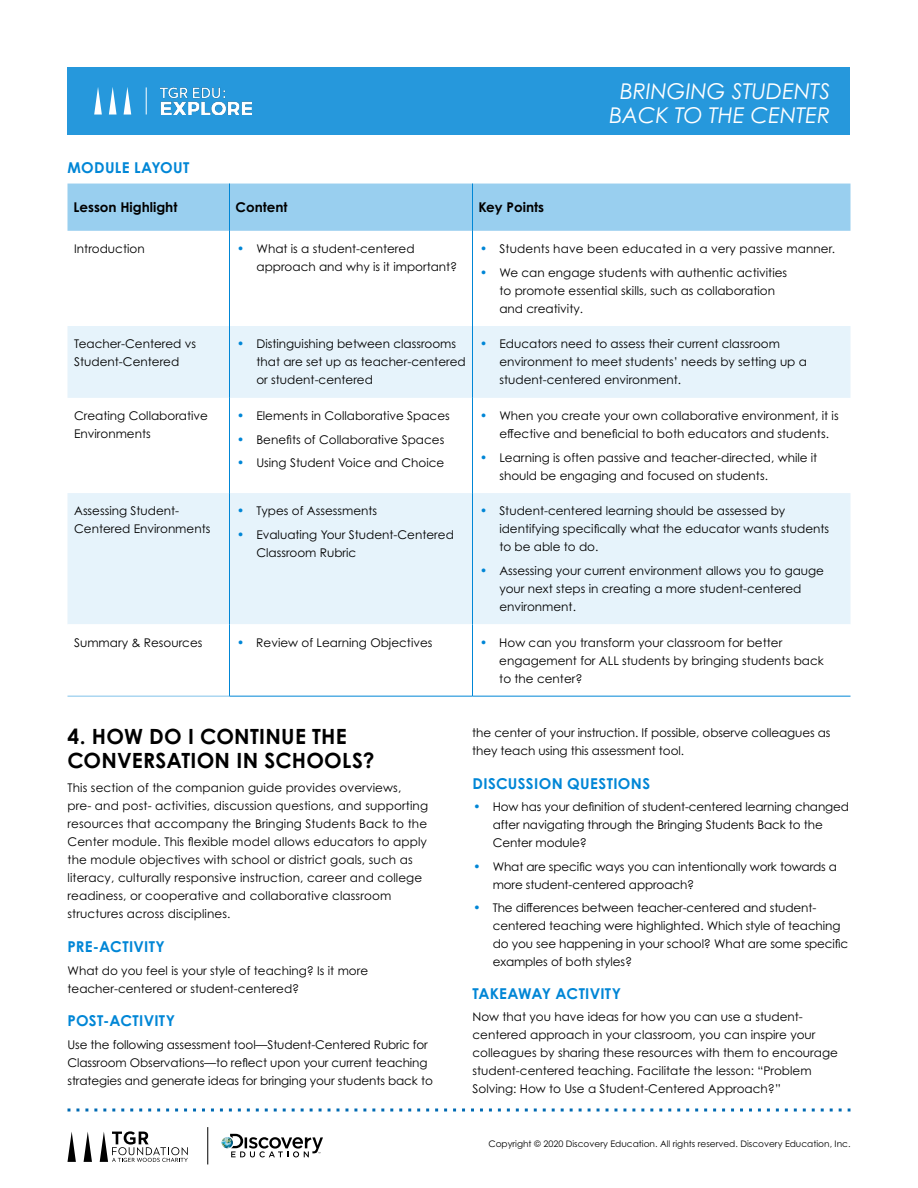
<style>
.page{position:relative;width:918px;height:1188px;background:#fff}
.page>*{position:absolute;margin:0;border:0;box-sizing:border-box;transform-origin:0 0}
.t1{font:italic 21.75px/24px "Century Gothic Pro";color:#fff;text-align:center}
.t2{font:700 21px/24px "Century Gothic Pro";letter-spacing:.01em;color:#000}
.t3{font:700 15px "Century Gothic Pro";letter-spacing:.02em;color:#0086d6}
.t4{font:700 13.5px "Century Gothic Pro";color:#000}
.t5{font:12px/18px "Century Gothic Pro";color:#000}
.t6{font:9px "Century Gothic Pro";color:#000}
.s1{font-family:"Futura";font-weight:500;font-stretch:condensed;color:#0086d6}
</style>
<div class="page">
<div style="left:68px;top:68px;width:782px;height:67px;background:#2698dc"></div>
<svg style="left:146px;top:87px;width:1px;height:27px"></svg>
<img style="left:161px;top:88px;width:91px;height:27px">
<svg style="left:109px;top:87px;width:8px;height:28px"></svg>
<svg style="left:94px;top:87px;width:8px;height:28px"></svg>
<svg style="left:124px;top:87px;width:7px;height:28px"></svg>
<svg style="left:68px;top:1108px;width:782px;height:4px"></svg>
<svg style="left:84px;top:1132px;width:8px;height:30px"></svg>
<svg style="left:67px;top:1132px;width:9px;height:30px"></svg>
<svg style="left:100px;top:1131px;width:88px;height:31px"></svg>
<svg style="left:222px;top:1134px;width:101px;height:23px"></svg>
<hr style="left:208px;top:1127px;width:1px;height:37px;background:#000">
<div style="left:68px;top:184px;width:782px;height:47px;background:#99cfef"></div>
<svg style="left:68px;top:326px;width:782px;height:298px;fill:#e6f3fb"></svg>
<svg style="left:68px;top:695px;width:782px;height:1px"></svg>
<hr style="left:229px;top:184px;width:1px;height:47px;background:#0086d6">
<hr style="left:472px;top:184px;width:1px;height:47px;background:#0086d6">
<hr style="left:229px;top:231px;width:1px;height:95px;background:#0086d6">
<hr style="left:472px;top:231px;width:1px;height:95px;background:#0086d6">
<hr style="left:229px;top:326px;width:1px;height:72px;background:#0086d6">
<hr style="left:472px;top:326px;width:1px;height:72px;background:#0086d6">
<hr style="left:229px;top:398px;width:1px;height:95px;background:#0086d6">
<hr style="left:472px;top:398px;width:1px;height:95px;background:#0086d6">
<hr style="left:229px;top:493px;width:1px;height:131px;background:#0086d6">
<hr style="left:472px;top:493px;width:1px;height:131px;background:#0086d6">
<hr style="left:229px;top:624px;width:1px;height:72px;background:#0086d6">
<hr style="left:472px;top:624px;width:1px;height:72px;background:#0086d6">
<hr style="left:68px;top:696px;width:161px;height:1px;background:#80c3eb">
<hr style="left:229px;top:696px;width:243px;height:1px;background:#0086d6">
<hr style="left:472px;top:696px;width:378px;height:1px;background:#0086d6">
<h1 class="t1" style="left:610px;top:79px;width:222px">BRINGING STUDENTS<br>BACK TO THE CENTER</h1>
<p class="t3" style="left:68px;top:158px;width:123px">MODULE LAYOUT</p>
<p class="t4" style="left:74px;top:199px;width:105px">Lesson Highlight</p>
<p class="t4" style="left:236px;top:199px;width:54px">Content</p>
<p class="t4" style="left:478px;top:199px;width:67px">Key Points</p>
<p class="t5" style="left:74px;top:240px;width:72px">Introduction</p>
<p class="t5" style="left:256px;top:240px;width:202px;text-indent:-20px"><span class="s1">•</span> What is a student-centered approach and why is it important?</p>
<p class="t5" style="left:479px;top:240px;width:357px"><span class="s1">•</span> Students have been educated in a very passive manner.</p>
<p class="t5" style="left:499px;top:263px;width:289px;text-indent:-20px"><span class="s1">•</span> We can engage students with authentic activities to promote essential skills, such as collaboration and creativity.</p>
<p class="t5" style="left:74px;top:335px;width:123px">Teacher-Centered vs<br>Student-Centered</p>
<p class="t5" style="left:256px;top:335px;width:211px;text-indent:-20px"><span class="s1">•</span> Distinguishing between classrooms that are set up as teacher-centered or student-centered</p>
<p class="t5" style="left:499px;top:335px;width:309px;text-indent:-20px"><span class="s1">•</span> Educators need to assess their current classroom environment to meet students’ needs by setting up a student-centered environment.</p>
<p class="t5" style="left:74px;top:407px;width:135px">Creating Collaborative<br>Environments</p>
<p class="t5" style="left:236px;top:407px;width:215px"><span class="s1">•</span> Elements in Collaborative Spaces</p>
<p class="t5" style="left:236px;top:430px;width:210px"><span class="s1">•</span> Benefits of Collaborative Spaces</p>
<p class="t5" style="left:236px;top:453px;width:210px"><span class="s1">•</span> Using Student Voice and Choice</p>
<p class="t5" style="left:499px;top:407px;width:341px;text-indent:-20px"><span class="s1">•</span> When you create your own collaborative environment, it is effective and beneficial to both educators and students.</p>
<p class="t5" style="left:499px;top:448px;width:320px;text-indent:-20px"><span class="s1">•</span> Learning is often passive and teacher-directed, while it should be engaging and focused on students.</p>
<p class="t5" style="left:74px;top:502px;width:138px">Assessing Student-<br>Centered Environments</p>
<p class="t5" style="left:236px;top:502px;width:143px"><span class="s1">•</span> Types of Assessments</p>
<p class="t5" style="left:256px;top:525px;width:199px;text-indent:-20px"><span class="s1">•</span> Evaluating Your Student-Centered<br>Classroom Rubric</p>
<p class="t5" style="left:499px;top:502px;width:331px;text-indent:-20px"><span class="s1">•</span> Student-centered learning should be assessed by identifying specifically what the educator wants students to be able to do.</p>
<p class="t5" style="left:499px;top:561px;width:326px;text-indent:-20px"><span class="s1">•</span> Assessing your current environment allows you to gauge your next steps in creating a more student-centered environment.</p>
<p class="t5" style="left:74px;top:633px;width:130px">Summary &amp; Resources</p>
<p class="t5" style="left:236px;top:633px;width:198px"><span class="s1">•</span> Review of Learning Objectives</p>
<p class="t5" style="left:499px;top:633px;width:326px;text-indent:-20px"><span class="s1">•</span> How can you transform your classroom for better engagement for ALL students by bringing students back to the center?</p>
<h2 class="t2" style="left:68px;top:724px;width:309px">4. HOW DO I CONTINUE THE<br>CONVERSATION IN SCHOOLS?</h2>
<p class="t5" style="left:68px;top:779px;width:362px">This section of the companion guide provides overviews, pre- and post- activities, discussion questions, and supporting resources that accompany the Bringing Students Back to the Center module. This flexible model allows educators to apply the module objectives with school or district goals, such as literacy, culturally responsive instruction, career and college readiness, or cooperative and collaborative classroom structures across disciplines.</p>
<p class="t3" style="left:68px;top:937px;width:99px">PRE-ACTIVITY</p>
<p class="t5" style="left:68px;top:961px;width:302px">What do you feel is your style of teaching? Is it more teacher-centered or student-centered?</p>
<p class="t3" style="left:68px;top:1012px;width:109px">POST-ACTIVITY</p>
<p class="t5" style="left:68px;top:1035px;width:367px">Use the following assessment tool—Student-Centered Rubric for<br>Classroom Observations—to reflect upon your current teaching strategies and generate ideas for bringing your students back to</p>
<p class="t5" style="left:472px;top:724px;width:360px">the center of your instruction. If possible, observe colleagues as they teach using this assessment tool.</p>
<p class="t3" style="left:472px;top:774px;width:179px">DISCUSSION QUESTIONS</p>
<p class="t5" style="left:493px;top:798px;width:358px;text-indent:-20px"><span class="s1">•</span> How has your definition of student-centered learning changed after navigating through the Bringing Students Back to the<br>Center module?</p>
<p class="t5" style="left:493px;top:857px;width:346px;text-indent:-20px"><span class="s1">•</span> What are specific ways you can intentionally work towards a more student-centered approach?</p>
<p class="t5" style="left:493px;top:899px;width:357px;text-indent:-20px"><span class="s1">•</span> The differences between teacher-centered and student&shy;centered teaching were highlighted. Which style of teaching do you see happening in your school? What are some specific examples of both styles?</p>
<p class="t3" style="left:472px;top:984px;width:150px">TAKEAWAY ACTIVITY</p>
<p class="t5" style="left:472px;top:1008px;width:367px">Now that you have ideas for how you can use a student&shy;centered approach in your classroom, you can inspire your colleagues by sharing these resources with them to encourage student-centered teaching. Facilitate the lesson: “Problem Solving: How to Use a Student-Centered Approach?”</p>
<p class="t6" style="left:488px;top:1138px;width:364px">Copyright © 2020 Discovery Education. All rights reserved. Discovery Education, Inc.</p>
</div>
